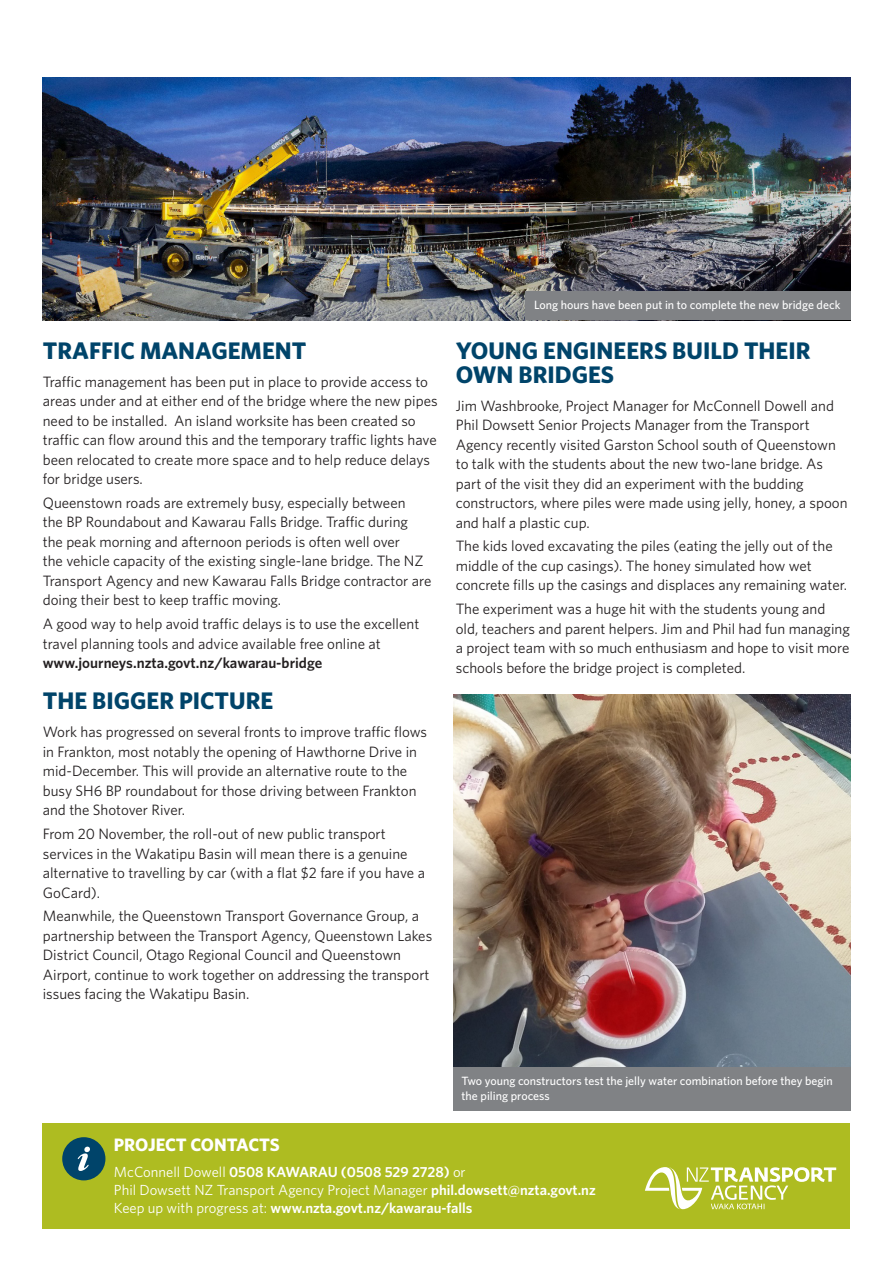
<style>
.page{position:relative;width:893px;height:1263px;background:#fff}
.page>*{position:absolute;margin:0;border:0;box-sizing:border-box;transform-origin:0 0}
.Body_Subhead_01{font:700 24px/24px "Whitney";color:#00446a}
.Contact_Heading{font:700 18px "Whitney";letter-spacing:-.01em;color:#fff}
.Body{font:15px/19.5px "Whitney";color:#231f20}
.Contact_Heading-2{font:14.7px/18px "Whitney";color:#fff}
.Body-2{font:500 12px/15px "Whitney";color:#fff}
.s1{font-weight:600}
</style>
<div class="page">
<div style="left:43px;top:1123px;width:807px;height:106px;background:#aebc21"></div>
<svg style="left:645px;top:1167px;width:191px;height:43px"></svg>
<div style="left:62px;top:1137px;width:43px;height:43px;background:#00446a;border-radius:50%"></div>
<svg style="left:78px;top:1146px;width:12px;height:25px"></svg>
<img style="left:43px;top:78px;width:807px;height:242px">
<div style="left:526px;top:291px;width:325px;height:29px;background:#808285"></div>
<img style="left:454px;top:694px;width:396px;height:373px">
<div style="left:453px;top:1067px;width:398px;height:43px;background:#808285"></div>
<p class="Body_Subhead_01" style="left:43px;top:338px;width:265px">TRAFFIC MANAGEMENT</p>
<p class="Body" style="left:43px;top:371px;width:396px">Traffic management has been put in place to provide access to areas under and at either end of the bridge where the new pipes need to be installed. An island worksite has been created so traffic can flow around this and the temporary traffic lights have been relocated to create more space and to help reduce delays for bridge users.</p>
<p class="Body" style="left:43px;top:493px;width:390px">Queenstown roads are extremely busy, especially between<br>the BP Roundabout and Kawarau Falls Bridge. Traffic during the peak morning and afternoon periods is often well over<br>the vehicle capacity of the existing single-lane bridge. The NZ Transport Agency and new Kawarau Falls Bridge contractor are doing their best to keep traffic moving.</p>
<p class="Body" style="left:43px;top:614px;width:378px">A good way to help avoid traffic delays is to use the excellent travel planning tools and advice available free online at <span class="s1">www.journeys.nzta.govt.nz/kawarau-bridge</span></p>
<p class="Body_Subhead_01" style="left:43px;top:688px;width:232px">THE BIGGER PICTURE</p>
<p class="Body" style="left:43px;top:722px;width:386px">Work has progressed on several fronts to improve traffic flows in Frankton, most notably the opening of Hawthorne Drive in mid-December. This will provide an alternative route to the busy SH6 BP roundabout for those driving between Frankton and the Shotover River.</p>
<p class="Body" style="left:43px;top:824px;width:384px">From 20 November, the roll-out of new public transport services in the Wakatipu Basin will mean there is a genuine alternative to travelling by car (with a flat $2 fare if you have a GoCard).</p>
<p class="Body" style="left:43px;top:906px;width:391px">Meanwhile, the Queenstown Transport Governance Group, a partnership between the Transport Agency, Queenstown Lakes District Council, Otago Regional Council and Queenstown Airport, continue to work together on addressing the transport issues facing the Wakatipu Basin.</p>
<p class="Body-2" style="left:534px;top:298px;width:308px">Long hours have been put in to complete the new bridge deck</p>
<p class="Body_Subhead_01" style="left:456px;top:338px;width:356px">YOUNG ENGINEERS BUILD THEIR<br>OWN BRIDGES</p>
<p class="Body" style="left:456px;top:395px;width:393px">Jim Washbrooke, Project Manager for McConnell Dowell and Phil Dowsett Senior Projects Manager from the Transport Agency recently visited Garston School south of Queenstown to talk with the students about the new two-lane bridge. As part of the visit they did an experiment with the budding constructors, where piles were made using jelly, honey, a spoon and half a plastic cup.</p>
<p class="Body" style="left:456px;top:536px;width:393px">The kids loved excavating the piles (eating the jelly out of the middle of the cup casings). The honey simulated how wet concrete fills up the casings and displaces any remaining water.</p>
<p class="Body" style="left:456px;top:599px;width:396px">The experiment was a huge hit with the students young and old, teachers and parent helpers. Jim and Phil had fun managing a project team with so much enthusiasm and hope to visit more schools before the bridge project is completed.</p>
<p class="Body-2" style="left:462px;top:1073px;width:373px">Two young constructors test the jelly water combination before they begin the piling process</p>
<p class="Contact_Heading" style="left:114px;top:1132px;width:167px">PROJECT CONTACTS</p>
<p class="Contact_Heading-2" style="left:114px;top:1163px;width:483px">McConnell Dowell <span class="s1">0508 KAWARAU (0508 529 2728)</span> or<br>Phil Dowsett NZ Transport Agency Project Manager <span class="s1">phil.dowsett@nzta.govt.nz<br></span>Keep up with progress at: <span class="s1">www.nzta.govt.nz/kawarau-falls</span></p>
</div>
